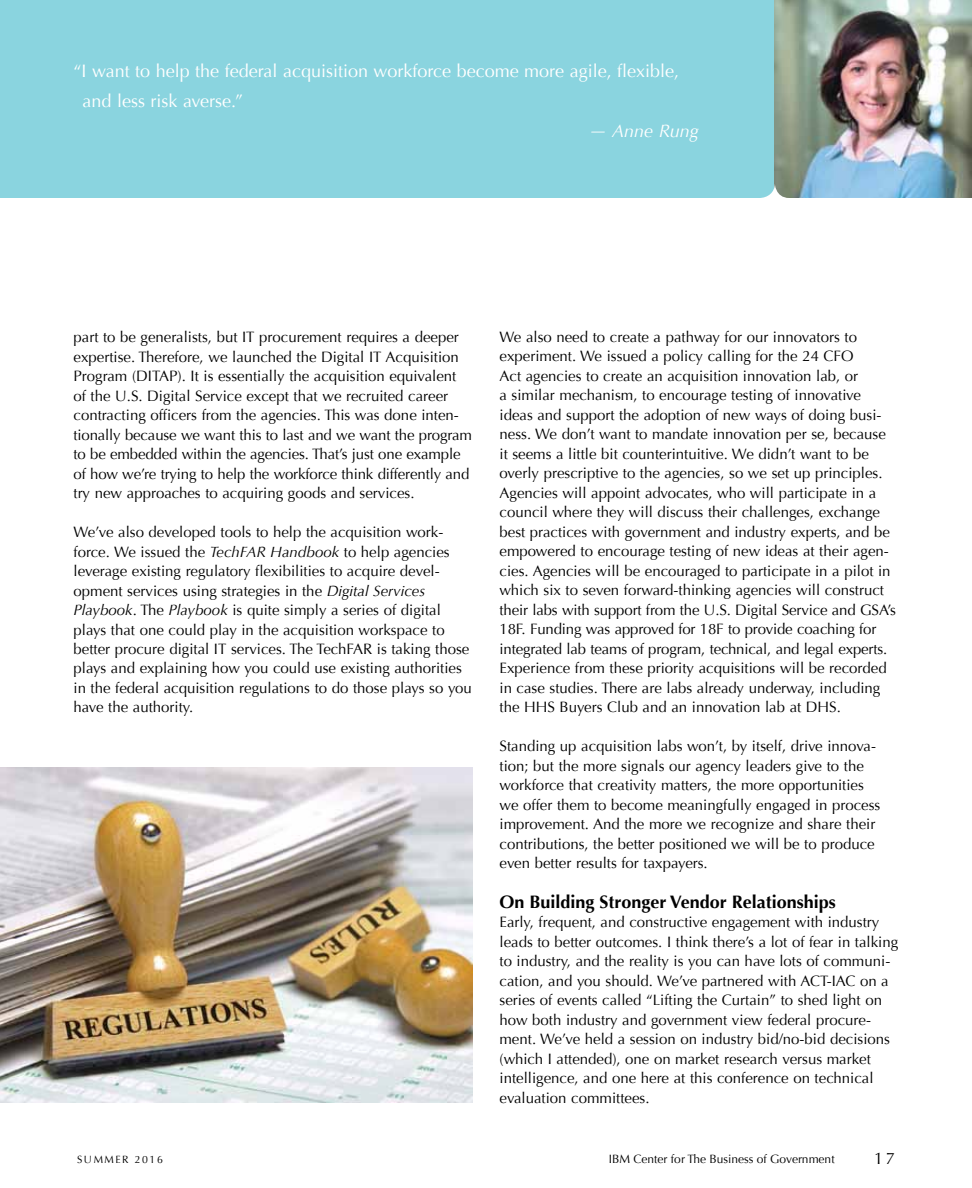
<style>
.page{position:relative;width:972px;height:1188px;background:#fff}
.page>*{position:absolute;margin:0;border:0;box-sizing:border-box;transform-origin:0 0}
.t1{font:18px/30px "Optima";color:#fff}
.t2{font:700 18px "Optima";color:#000}
.t3{font:italic 18px "Optima";color:#fff}
.t4{font:16.5px "Optima";color:#000}
.t5{font:15px/19.5px "Optima";color:#000}
.t6{font:12px "Optima";color:#000}
.t7{font:10.5px "Optima";letter-spacing:.15em;color:#000}
.s1{font-style:italic}
</style>
<div class="page">
<div style="left:0;top:0;width:777px;height:198px;background:#8ad4df"></div>
<img style="left:775px;top:0;width:197px;height:198px">
<svg style="left:761px;top:183px;width:43px;height:15px"></svg>
<img style="left:0;top:768px;width:472px;height:334px">
<p class="t1" style="left:82px;top:56px;width:598px;text-indent:-9px">“I want to help the federal acquisition workforce become more agile, flexible, and less risk averse.”</p>
<p class="t3" style="left:589px;top:121px;width:111px">— Anne Rung</p>
<p class="t5" style="left:74px;top:327px;width:400px">part to be generalists, but IT procurement requires a deeper expertise. Therefore, we launched the Digital IT Acquisition Program (DITAP). It is essentially the acquisition equivalent of the U.S. Digital Service except that we recruited career contracting officers from the agencies. This was done inten&shy;tionally because we want this to last and we want the program to be embedded within the agencies. That’s just one example of how we’re trying to help the workforce think differently and try new approaches to acquiring goods and services.</p>
<p class="t5" style="left:74px;top:522px;width:400px">We’ve also developed tools to help the acquisition work&shy;force. We issued the <span class="s1">TechFAR Handbook</span> to help agencies leverage existing regulatory flexibilities to acquire devel&shy;opment services using strategies in the <span class="s1">Digital Services Playbook</span>. The <span class="s1">Playbook</span> is quite simply a series of digital plays that one could play in the acquisition workspace to better procure digital IT services. The TechFAR is taking those plays and explaining how you could use existing authorities in the federal acquisition regulations to do those plays so you have the authority.</p>
<p class="t5" style="left:500px;top:327px;width:398px">We also need to create a pathway for our innovators to experiment. We issued a policy calling for the 24 CFO<br>Act agencies to create an acquisition innovation lab, or<br>a similar mechanism, to encourage testing of innovative ideas and support the adoption of new ways of doing busi&shy;ness. We don’t want to mandate innovation per se, because it seems a little bit counterintuitive. We didn’t want to be overly prescriptive to the agencies, so we set up principles.<br>Agencies will appoint advocates, who will participate in a council where they will discuss their challenges, exchange best practices with government and industry experts, and be empowered to encourage testing of new ideas at their agen&shy;cies. Agencies will be encouraged to participate in a pilot in which six to seven forward-thinking agencies will construct their labs with support from the U.S. Digital Service and GSA’s 18F. Funding was approved for 18F to provide coaching for integrated lab teams of program, technical, and legal experts.<br>Experience from these priority acquisitions will be recorded in case studies. There are labs already underway, including the HHS Buyers Club and an innovation lab at DHS.</p>
<p class="t5" style="left:500px;top:737px;width:382px">Standing up acquisition labs won’t, by itself, drive innova&shy;tion; but the more signals our agency leaders give to the workforce that creativity matters, the more opportunities we offer them to become meaningfully engaged in process improvement. And the more we recognize and share their contributions, the better positioned we will be to produce even better results for taxpayers.</p>
<p class="t2" style="left:500px;top:891px;width:338px">On Building Stronger Vendor Relationships</p>
<p class="t5" style="left:500px;top:912px;width:400px">Early, frequent, and constructive engagement with industry leads to better outcomes. I think there’s a lot of fear in talking to industry, and the reality is you can have lots of communi&shy;cation, and you should. We’ve partnered with ACT-IAC on a series of events called “Lifting the Curtain” to shed light on how both industry and government view federal procure&shy;ment. We’ve held a session on industry bid/no-bid decisions (which I attended), one on market research versus market intelligence, and one here at this conference on technical evaluation committees.</p>
<p class="t7" style="left:77px;top:1154px;width:87px">SUMMER 2016</p>
<p class="t6" style="left:609px;top:1152px;width:227px">IBM Center for The Business of Government</p>
<p class="t4" style="left:874px;top:1149px;width:22px">17</p>
</div>
